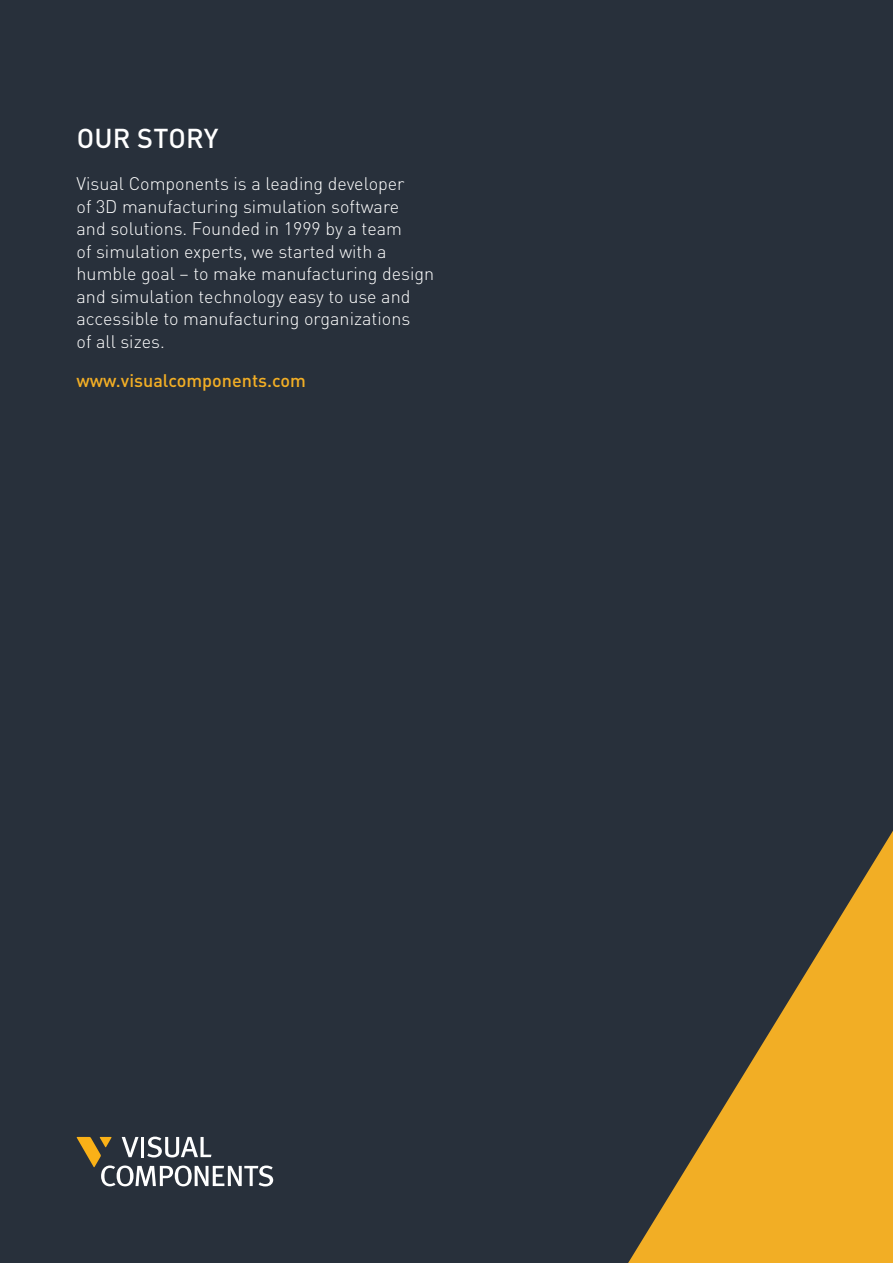
<style>
.page{position:relative;width:893px;height:1263px;background:#28303b}
.page>*{position:absolute;margin:0;border:0;box-sizing:border-box;transform-origin:0 0}
.t1{font:500 27px "DINOT";letter-spacing:.01em;color:#fff}
.t2{font:300 18px/22.5px "DINOT";color:#fff}
.t3{font:500 18px "DINOT";color:#f2ae25}
</style>
<div class="page">
<svg style="left:628px;top:831px;width:265px;height:432px"></svg>
<svg style="left:77px;top:1136px;width:196px;height:50px"></svg>
<h1 class="t1" style="left:77px;top:121px;width:143px">OUR STORY</h1>
<p class="t2" style="left:77px;top:172px;width:359px">Visual Components is a leading developer<br>of 3D manufacturing simulation software<br>and solutions. Founded in 1999 by a team<br>of simulation experts, we started with a humble goal – to make manufacturing design and simulation technology easy to use and accessible to manufacturing organizations<br>of all sizes.</p>
<p class="t3" style="left:77px;top:369px;width:231px">www.visualcomponents.com</p>
</div>
